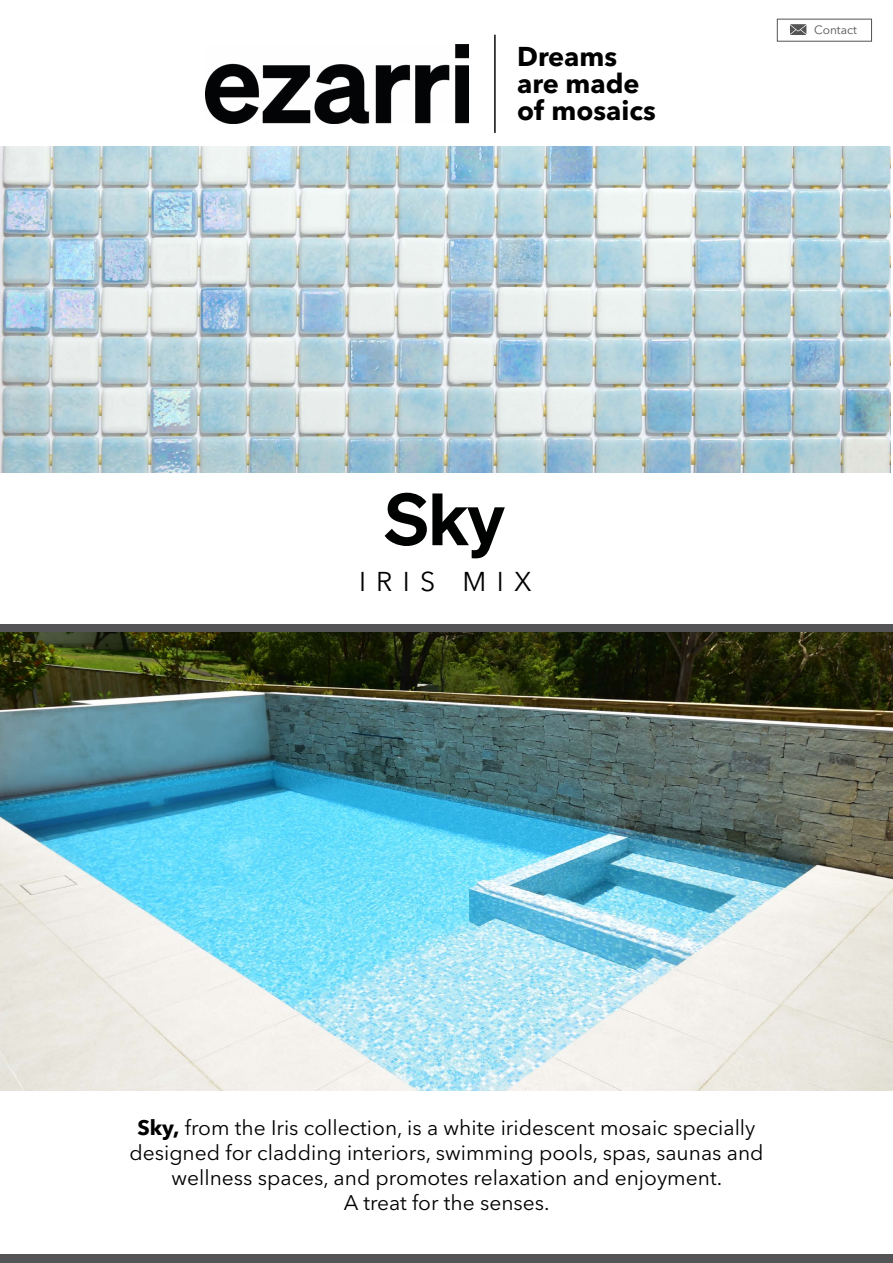
<style>
.page{position:relative;width:893px;height:1263px;background:#fff}
.page>*{position:absolute;margin:0;border:0;box-sizing:border-box;transform-origin:0 0}
.t1{font:600 72px "Test Sohne";color:#000101}
.t2{font:700 27px/27px "Avenir Next LT Pro";color:#000}
.t3{font:27px "Avenir Next LT Pro";letter-spacing:.38em;color:#000}
.t4{font:21px/25.2px "Avenir Next LT Pro";color:#000;text-align:center}
.t5{font:12px "Avenir Next LT Pro";color:#545454}
.s1{font-weight:700}
</style>
<div class="page">
<svg style="left:790px;top:24px;width:16px;height:11px"></svg>
<img style="left:205px;top:44px;width:263px;height:79px">
<hr style="left:494px;top:35px;width:2px;height:98px;background:#070908">
<img style="left:0;top:147px;width:891px;height:325px">
<div style="left:0;top:624px;width:893px;height:9px;background:#545456"></div>
<img style="left:0;top:633px;width:893px;height:458px">
<div style="left:0;top:1254px;width:893px;height:9px;background:#545456"></div>
<p class="t2" style="left:517px;top:46px;width:140px">Dreams are made of mosaics</p>
<h1 class="t1" style="left:385px;top:493px;width:121px">Sky</h1>
<p class="t3" style="left:359px;top:570px;width:174px">IRIS MIX</p>
<p class="t5" style="left:814px;top:25px;width:44px">Contact</p>
<p class="t4" style="left:129px;top:1116px;width:636px"><span class="s1">Sky,</span> from the Iris collection, is a white iridescent mosaic specially designed for cladding interiors, swimming pools, spas, saunas and wellness spaces, and promotes relaxation and enjoyment.<br>A treat for the senses.</p>
</div>
